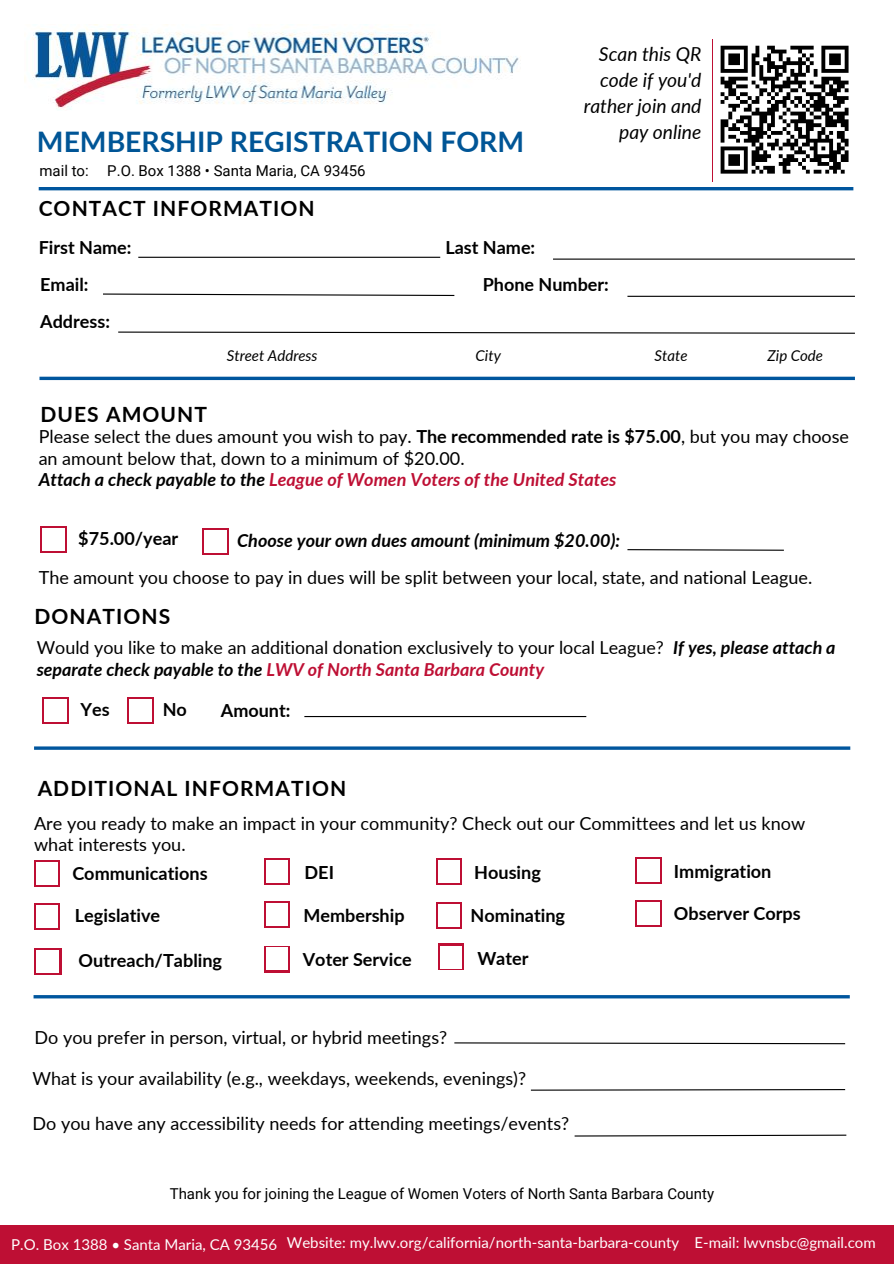
<style>
.page{position:relative;width:894px;height:1264px;background:#fff}
.page>*{position:absolute;margin:0;border:0;box-sizing:border-box;transform-origin:0 0}
.t1{font:700 28.35px "Lato";color:#005596}
.t2{font:700 21px "Lato";letter-spacing:.05em;color:#000}
.t3{font:italic 19.35px/25.8px "Lato";color:#000;text-align:right}
.t4{font:18px/21.3px "Lato";color:#000}
.t5{font:700 18px "Lato";color:#000}
.t6{font:italic 700 18px "Lato";color:#000}
.t7{font:17.85px/21.3px "Lato";color:#000}
.t8{font:15px "Lato";color:#fff}
.t9{font:15px "Roboto";color:#000}
.t10{font:italic 15px "Lato";color:#000}
.s1{font-weight:700}
.s2{font-weight:700;font-style:italic}
.s3{font-weight:700;font-style:italic;color:#be0f34}
</style>
<div class="page">
<hr style="left:39px;top:187px;width:814px;height:3px;background:#00569e">
<svg style="left:103px;top:293px;width:352px;height:3px"></svg>
<svg style="left:118px;top:331px;width:737px;height:3px"></svg>
<hr style="left:627px;top:296px;width:227px;height:1px;background:#000">
<hr style="left:553px;top:258px;width:301px;height:2px;background:#000">
<hr style="left:39px;top:377px;width:815px;height:3px;background:#00569e">
<svg style="left:43px;top:697px;width:26px;height:27px"></svg>
<div style="left:45px;top:699px;width:22px;height:23px;background:#fff"></div>
<svg style="left:127px;top:697px;width:26px;height:27px"></svg>
<div style="left:129px;top:699px;width:22px;height:23px;background:#fff"></div>
<hr style="left:304px;top:716px;width:282px;height:1px;background:#000">
<svg style="left:203px;top:528px;width:26px;height:26px"></svg>
<div style="left:205px;top:530px;width:22px;height:22px;background:#fff"></div>
<svg style="left:627px;top:549px;width:157px;height:2px"></svg>
<svg style="left:40px;top:526px;width:27px;height:27px"></svg>
<div style="left:43px;top:528px;width:22px;height:23px;background:#fff"></div>
<hr style="left:34px;top:746px;width:816px;height:3px;background:#00569e">
<svg style="left:530px;top:1089px;width:316px;height:2px"></svg>
<svg style="left:574px;top:1134px;width:273px;height:3px"></svg>
<svg style="left:454px;top:1042px;width:392px;height:2px"></svg>
<div style="left:0;top:1224px;width:893px;height:39px;background:#be0f34"></div>
<img style="left:32px;top:24px;width:487px;height:86px">
<svg style="left:635px;top:857px;width:26px;height:26px"></svg>
<div style="left:637px;top:858px;width:22px;height:23px;background:#fff"></div>
<svg style="left:264px;top:858px;width:26px;height:26px"></svg>
<div style="left:266px;top:859px;width:22px;height:23px;background:#fff"></div>
<svg style="left:35px;top:860px;width:25px;height:26px"></svg>
<div style="left:36px;top:862px;width:22px;height:22px;background:#fff"></div>
<svg style="left:436px;top:858px;width:25px;height:27px"></svg>
<div style="left:438px;top:860px;width:21px;height:23px;background:#fff"></div>
<svg style="left:720px;top:45px;width:129px;height:129px"></svg>
<div style="left:635px;top:900px;width:26px;height:26px;background:linear-gradient(to right,#fff,#fff)"></div>
<div style="left:637px;top:902px;width:22px;height:22px;background:#fff"></div>
<svg style="left:264px;top:901px;width:26px;height:27px"></svg>
<div style="left:266px;top:903px;width:22px;height:22px;background:#fff"></div>
<svg style="left:35px;top:903px;width:25px;height:27px"></svg>
<div style="left:37px;top:905px;width:21px;height:23px;background:#fff"></div>
<svg style="left:436px;top:902px;width:25px;height:26px"></svg>
<div style="left:438px;top:904px;width:21px;height:22px;background:#fff"></div>
<svg style="left:264px;top:946px;width:25px;height:26px"></svg>
<svg style="left:35px;top:948px;width:27px;height:26px"></svg>
<div style="left:266px;top:947px;width:21px;height:22px;background:#fff"></div>
<div style="left:36px;top:950px;width:23px;height:22px;background:#fff"></div>
<hr style="left:138px;top:257px;width:302px;height:1px;background:#000">
<hr style="left:34px;top:995px;width:815px;height:3px;background:#00569e">
<svg style="left:438px;top:943px;width:25px;height:27px"></svg>
<div style="left:440px;top:945px;width:21px;height:23px;background:#fff"></div>
<h5 class="t1" style="left:37px;top:124px;width:488px">MEMBERSHIP REGISTRATION FORM</h5>
<p class="t9" style="left:39px;top:162px;width:327px">mail to: P.O. Box 1388 • Santa Maria, CA 93456</p>
<p class="t2" style="left:39px;top:196px;width:277px">CONTACT INFORMATION</p>
<p class="t5" style="left:39px;top:236px;width:94px">First Name:</p>
<p class="t5" style="left:445px;top:236px;width:91px">Last Name:</p>
<h5 class="t3" style="left:583px;top:41px;width:119px">Scan this QR code if you'd rather join and pay online</h5>
<h1 class="t5" style="left:40px;top:273px;width:50px">Email:</h1>
<p class="t5" style="left:40px;top:310px;width:71px">Address:</p>
<h5 class="t5" style="left:482px;top:273px;width:128px">Phone Number:</h5>
<p class="t10" style="left:227px;top:346px;width:92px">Street Address</p>
<h2 class="t10" style="left:475px;top:346px;width:27px">City</h2>
<p class="t10" style="left:654px;top:346px;width:35px">State</p>
<p class="t10" style="left:767px;top:346px;width:57px">Zip Code</p>
<h6 class="t2" style="left:40px;top:401px;width:168px">DUES AMOUNT</h6>
<p class="t4" style="left:39px;top:426px;width:811px">Please select the dues amount you wish to pay. <span class="s1">The recommended rate is $75.00</span>, but you may choose an amount below that, down to a minimum of $20.00.<br><span class="s2">Attach a check payable to the</span> <span class="s3">League of Women Voters of the United States</span></p>
<h5 class="t5" style="left:78px;top:527px;width:101px">$75.00/year</h5>
<p class="t6" style="left:237px;top:529px;width:384px">Choose your own dues amount (minimum $20.00):</p>
<h5 class="t4" style="left:39px;top:566px;width:775px">The amount you choose to pay in dues will be split between your local, state, and national League.</h5>
<p class="t2" style="left:35px;top:603px;width:137px">DONATIONS</p>
<h2 class="t7" style="left:37px;top:637px;width:800px">Would you like to make an additional donation exclusively to your local League? <span class="s2">If yes, please attach a separate check payable to the</span> <span class="s3">LWV of North Santa Barbara County</span></h2>
<p class="t5" style="left:80px;top:698px;width:31px">Yes</p>
<p class="t5" style="left:163px;top:698px;width:26px">No</p>
<h1 class="t5" style="left:221px;top:699px;width:71px">Amount:</h1>
<p class="t2" style="left:38px;top:775px;width:310px">ADDITIONAL INFORMATION</p>
<p class="t4" style="left:34px;top:812px;width:772px">Are you ready to make an impact in your community? Check out our Committees and let us know what interests you.</p>
<h5 class="t5" style="left:72px;top:861px;width:137px">Communications</h5>
<h5 class="t5" style="left:304px;top:861px;width:31px">DEI</h5>
<p class="t5" style="left:474px;top:860px;width:68px">Housing</p>
<p class="t5" style="left:673px;top:860px;width:99px">Immigration</p>
<h2 class="t5" style="left:75px;top:904px;width:87px">Legislative</h2>
<p class="t5" style="left:303px;top:904px;width:103px">Membership</p>
<p class="t5" style="left:470px;top:904px;width:96px">Nominating</p>
<h6 class="t5" style="left:673px;top:902px;width:128px">Observer Corps</h6>
<p class="t5" style="left:79px;top:949px;width:145px">Outreach/Tabling</p>
<p class="t5" style="left:303px;top:948px;width:110px">Voter Service</p>
<h5 class="t5" style="left:477px;top:947px;width:53px">Water</h5>
<h6 class="t4" style="left:35px;top:1026px;width:414px">Do you prefer in person, virtual, or hybrid meetings?</h6>
<h6 class="t4" style="left:32px;top:1067px;width:495px">What is your availability (e.g., weekdays, weekends, evenings)?</h6>
<h2 class="t4" style="left:32px;top:1112px;width:538px">Do you have any accessibility needs for attending meetings/events?</h2>
<p class="t9" style="left:170px;top:1184px;width:546px">Thank you for joining the League of Women Voters of North Santa Barbara County</p>
<h5 class="t8" style="left:11px;top:1234px;width:267px">P.O. Box 1388 • Santa Maria, CA 93456</h5>
<p class="t8" style="left:287px;top:1233px;width:394px">Website: my.lwv.org/california/north-santa-barbara-county</p>
<h5 class="t8" style="left:694px;top:1233px;width:182px">E-mail: lwvnsbc@gmail.com</h5>
</div>
